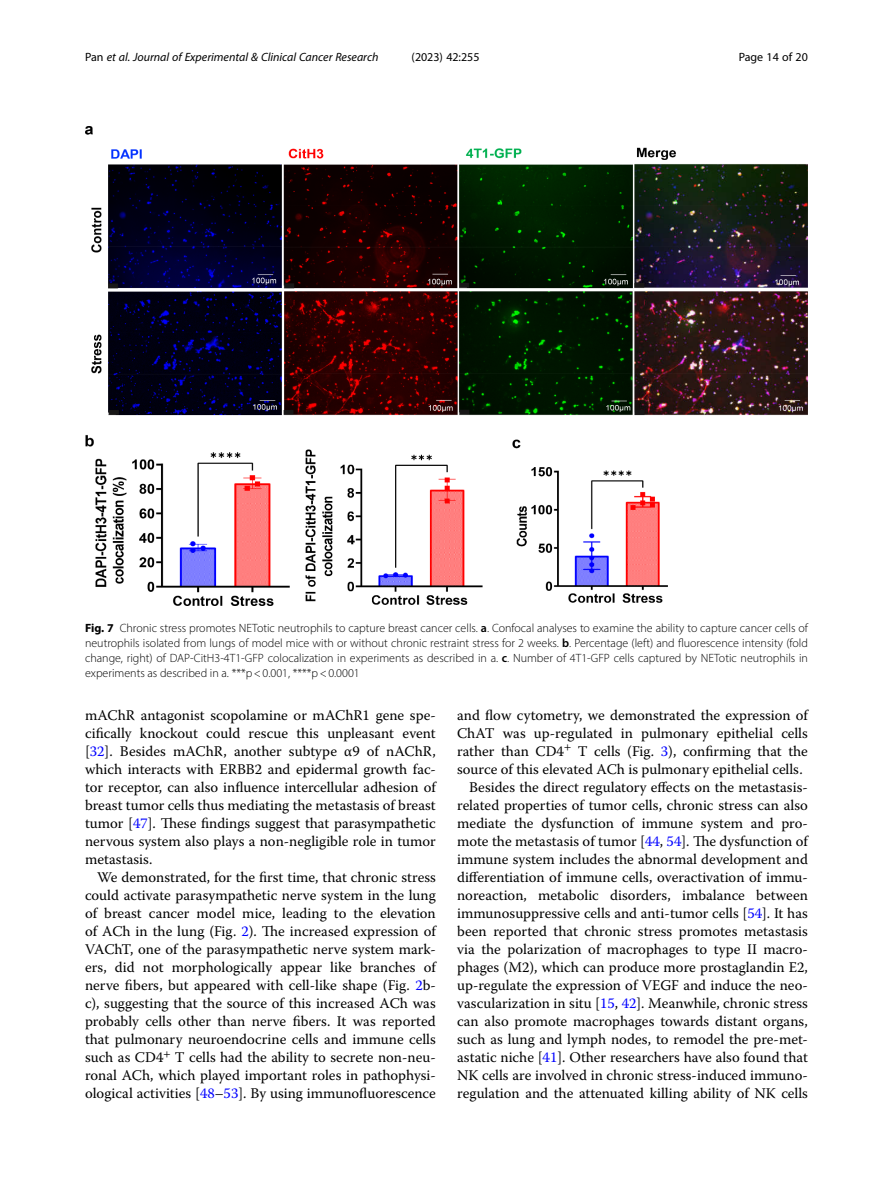
<style>
.page{position:relative;width:893px;height:1191px;background:#fff}
.page>*{position:absolute;margin:0;border:0;box-sizing:border-box;transform-origin:0 0}
.Body_Text_Indent{font:14.7px/18px "Warnock Pro";color:#000;text-align:justify}
.Figure_Caption{font:300 12px/15px "Myriad Pro";color:#000;text-align:justify}
.t1{font:italic 12px "Myriad Pro";color:#000}
.t2{font:12px "Myriad Pro";color:#000}
.s1{font-style:normal}
.s2{font-weight:700}
.s3{font-weight:600}
.s4{color:#00f}
</style>
<div class="page">
<img style="left:85px;top:126px;width:723px;height:479px">
<p class="t1" style="left:85px;top:50px;width:295px"><span class="s1">Pan</span> et al. Journal of Experimental &amp; Clinical Cancer Research</p>
<p class="t2" style="left:412px;top:50px;width:70px">(2023) 42:255</p>
<p class="t2" style="left:739px;top:50px;width:71px">Page 14 of 20</p>
<p class="Figure_Caption" style="left:85px;top:620px;width:724px"><span class="s2">Fig. 7</span> Chronic stress promotes NETotic neutrophils to capture breast cancer cells. <span class="s3">a</span>. Confocal analyses to examine the ability to capture cancer cells of neutrophils isolated from lungs of model mice with or without chronic restraint stress for 2 weeks. <span class="s3">b</span>. Percentage (left) and fluorescence intensity (fold change, right) of DAP-CitH3-4T1-GFP colocalization in experiments as described in a. <span class="s3">c</span>. Number of 4T1-GFP cells captured by NETotic neutrophils in experiments as described in a. ***p&lt;0.001, ****p&lt;0.0001</p>
<p class="Body_Text_Indent" style="left:85px;top:706px;width:352px">mAChR antagonist scopolamine or mAChR1 gene spe&shy;cifically knockout could rescue this unpleasant event [<span class="s4">32</span>]. Besides mAChR, another subtype α9 of nAChR, which interacts with ERBB2 and epidermal growth fac&shy;tor receptor, can also influence intercellular adhesion of breast tumor cells thus mediating the metastasis of breast tumor [<span class="s4">47</span>]. These findings suggest that parasympathetic nervous system also plays a non-negligible role in tumor metastasis.</p>
<p class="Body_Text_Indent" style="left:85px;top:868px;width:352px;text-indent:12px">We demonstrated, for the first time, that chronic stress could activate parasympathetic nerve system in the lung of breast cancer model mice, leading to the elevation of ACh in the lung (Fig. <span class="s4">2</span>). The increased expression of VAChT, one of the parasympathetic nerve system mark&shy;ers, did not morphologically appear like branches of nerve fibers, but appeared with cell-like shape (Fig. <span class="s4">2</span>b&shy;c), suggesting that the source of this increased ACh was probably cells other than nerve fibers. It was reported that pulmonary neuroendocrine cells and immune cells such as CD4<sup>+</sup> T cells had the ability to secrete non-neu&shy;ronal ACh, which played important roles in pathophysi&shy;ological activities [<span class="s4">48</span>–<span class="s4">53</span>]. By using immunofluorescence</p>
<p class="Body_Text_Indent" style="left:457px;top:706px;width:352px">and flow cytometry, we demonstrated the expression of ChAT was up-regulated in pulmonary epithelial cells rather than CD4<sup>+</sup> T cells (Fig. <span class="s4">3</span>), confirming that the source of this elevated ACh is pulmonary epithelial cells.</p>
<p class="Body_Text_Indent" style="left:457px;top:778px;width:352px;text-indent:12px">Besides the direct regulatory effects on the metastasis&shy;related properties of tumor cells, chronic stress can also mediate the dysfunction of immune system and pro&shy;mote the metastasis of tumor [<span class="s4">44</span>, <span class="s4">54</span>]. The dysfunction of immune system includes the abnormal development and differentiation of immune cells, overactivation of immu&shy;noreaction, metabolic disorders, imbalance between immunosuppressive cells and anti-tumor cells [<span class="s4">54</span>]. It has been reported that chronic stress promotes metastasis via the polarization of macrophages to type II macro&shy;phages (M2), which can produce more prostaglandin E2, up-regulate the expression of VEGF and induce the neo&shy;vascularization in situ [<span class="s4">15</span>, <span class="s4">42</span>]. Meanwhile, chronic stress can also promote macrophages towards distant organs, such as lung and lymph nodes, to remodel the pre-met&shy;astatic niche [<span class="s4">41</span>]. Other researchers have also found that NK cells are involved in chronic stress-induced immuno&shy;regulation and the attenuated killing ability of NK cells</p>
</div>
